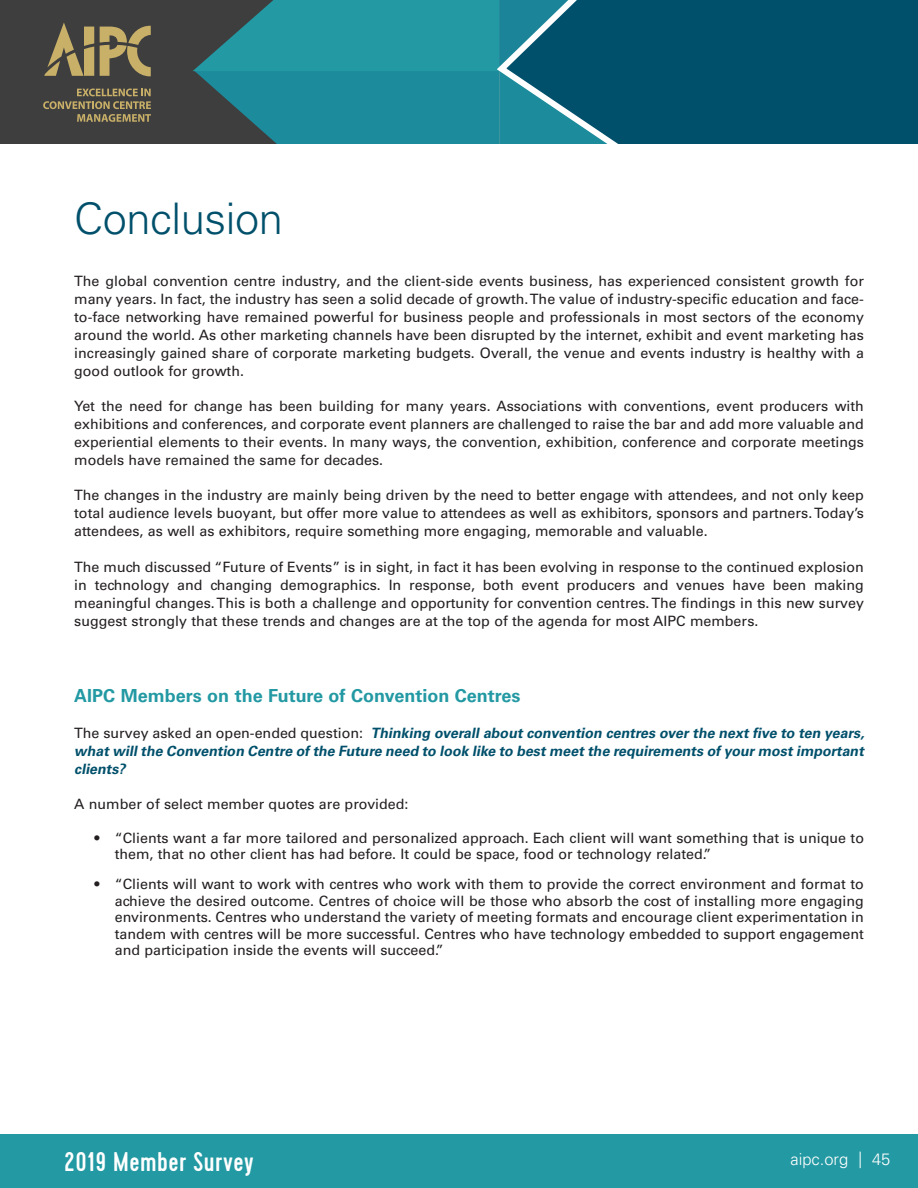
<style>
.page{position:relative;width:918px;height:1188px;background:#fff}
.page>*{position:absolute;margin:0;border:0;box-sizing:border-box;transform-origin:0 0}
.HEADER_Top{font:300 43.5px "Univers LT Std";letter-spacing:-.01em;color:#00506b}
.t1{font:500 27px "Cervo";letter-spacing:.02em;color:#fff}
.SUB2{font:700 18px "Univers LT Std";color:#2399a3}
.t2{font:300 16.5px "Univers LT Std";color:#fff}
.BODY{font:14.25px/18px "Univers LT Std";color:#231f20;text-align:justify}
.BODY-2{font:italic 700 14.25px/18px "Univers LT Std";color:#00506b;text-align:justify}
.s1{font-weight:400;font-style:normal;color:#231f20}
</style>
<div class="page">
<div style="left:0;top:0;width:193px;height:144px;background:#3e3e3f"></div>
<svg style="left:193px;top:0;width:299px;height:144px;background:#238692"></svg>
<svg style="left:492px;top:0;width:426px;height:144px;background:#0a5b74"></svg>
<div style="left:0;top:1134px;width:918px;height:54px;background:#2399a3"></div>
<svg style="left:100px;top:26px;width:51px;height:50px;background:#877954"></svg>
<svg style="left:44px;top:22px;width:50px;height:54px;background:#7b7051"></svg>
<svg style="left:43px;top:89px;width:108px;height:33px;background:#645d4a"></svg>
<p class="HEADER_Top" style="left:74px;top:192px;width:210px">Conclusion</p>
<p class="BODY" style="left:74px;top:272px;width:791px">The global convention centre industry, and the client-side events business, has experienced consistent growth for many years. In fact, the industry has seen a solid decade of growth. The value of industry-specific education and face&shy;to-face networking have remained powerful for business people and professionals in most sectors of the economy around the world. As other marketing channels have been disrupted by the internet, exhibit and event marketing has increasingly gained share of corporate marketing budgets. Overall, the venue and events industry is healthy with a good outlook for growth.</p>
<p class="BODY" style="left:74px;top:397px;width:791px">Yet the need for change has been building for many years. Associations with conventions, event producers with exhibitions and conferences, and corporate event planners are challenged to raise the bar and add more valuable and experiential elements to their events. In many ways, the convention, exhibition, conference and corporate meetings models have remained the same for decades.</p>
<p class="BODY" style="left:74px;top:486px;width:791px">The changes in the industry are mainly being driven by the need to better engage with attendees, and not only keep total audience levels buoyant, but offer more value to attendees as well as exhibitors, sponsors and partners. Today’s attendees, as well as exhibitors, require something more engaging, memorable and valuable.</p>
<p class="BODY" style="left:74px;top:558px;width:791px">The much discussed “Future of Events” is in sight, in fact it has been evolving in response to the continued explosion in technology and changing demographics. In response, both event producers and venues have been making meaningful changes. This is both a challenge and opportunity for convention centres. The findings in this new survey suggest strongly that these trends and changes are at the top of the agenda for most AIPC members.</p>
<p class="SUB2" style="left:74px;top:686px;width:448px">AIPC Members on the Future of Convention Centres</p>
<p class="BODY-2" style="left:74px;top:724px;width:795px"><span class="s1">T h e s u r v e y a s k e d a n o p e n - e n d e d q u e s t i o n :</span> Thinking overall about convention centres over the next five to ten years, whatwillthe Convention Centre ofthe Future need to look like to bestmeetthe requirements ofyourmostimportant clients?</p>
<p class="BODY" style="left:74px;top:795px;width:336px">A number of select member quotes are provided:</p>
<p class="BODY" style="left:115px;top:830px;width:751px;line-height:16.5px;text-indent:-20px">• “Clients want a far more tailored and personalized approach. Each client will want something that is unique to them, that no other client has had before. It could be space, food or technology related.”</p>
<p class="BODY" style="left:115px;top:876px;width:751px;line-height:16.5px;text-indent:-20px">• “Clients will want to work with centres who work with them to provide the correct environment and format to achieve the desired outcome. Centres of choice will be those who absorb the cost of installing more engaging environments. Centres who understand the variety of meeting formats and encourage client experimentation in tandem with centres will be more successful. Centres who have technology embedded to support engagement and participation inside the events will succeed.”</p>
<h2 class="t1" style="left:64px;top:1146px;width:191px">2019 Member Survey</h2>
<p class="t2" style="left:791px;top:1150px;width:101px">aipc.org | 45</p>
</div>
